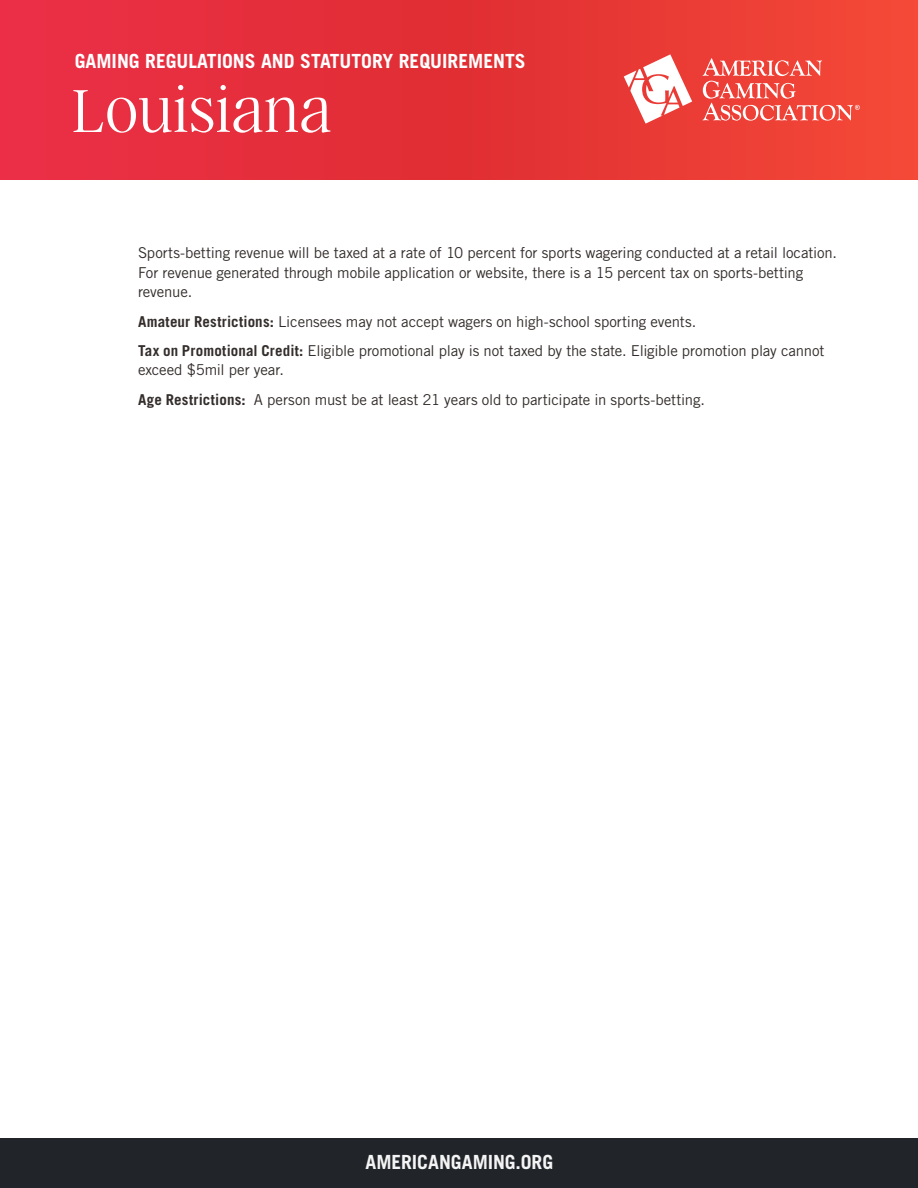
<style>
.page{position:relative;width:918px;height:1188px;background:#fff}
.page>*{position:absolute;margin:0;border:0;box-sizing:border-box;transform-origin:0 0}
.t1{font:100 67.5px "Argent CF";letter-spacing:.01em;color:#fff}
.t2{font:700 19.5px "Trade Gothic LT Std";color:#fff}
.t3{font:700 19.5px "Trade Gothic LT Std";color:#f4f4f4}
.t4{font:15px/19.5px "Trade Gothic LT Std";letter-spacing:-.005em;color:#332d2b}
.s1{font-weight:700}
</style>
<div class="page">
<div style="left:0;top:1138px;width:918px;height:50px;background:#212529"></div>
<div style="left:0;top:0;width:918px;height:179px;background:linear-gradient(to right,#e32841,#ed4332)"></div>
<svg style="left:624px;top:54px;width:68px;height:70px"></svg>
<svg style="left:703px;top:58px;width:157px;height:63px;background:#f1635a"></svg>
<h2 class="t2" style="left:75px;top:50px;width:452px">GAMING REGULATIONS AND STATUTORY REQUIREMENTS</h2>
<h1 class="t1" style="left:72px;top:76px;width:262px">Louisiana</h1>
<p class="t4" style="left:138px;top:243px;width:701px">Sports-betting revenue will be taxed at a rate of 10 percent for sports wagering conducted at a retail location.<br>For revenue generated through mobile application or website, there is a 15 percent tax on sports-betting revenue.</p>
<p class="t4" style="left:138px;top:306px;width:688px;line-height:29.2px"><span class="s1">Amateur Restrictions:</span> Licensees may not accept wagers on high-school sporting events.<br><span class="s1">Tax on Promotional Credit:</span> Eligible promotional play is not taxed by the state. Eligible promotion play cannot</p>
<p class="t4" style="left:138px;top:355px;width:568px;line-height:29.2px">exceed $5mil per year.<br><span class="s1">Age Restrictions:</span> A person must be at least 21 years old to participate in sports-betting.</p>
<h2 class="t3" style="left:365px;top:1150px;width:189px">AMERICANGAMING.ORG</h2>
</div>
